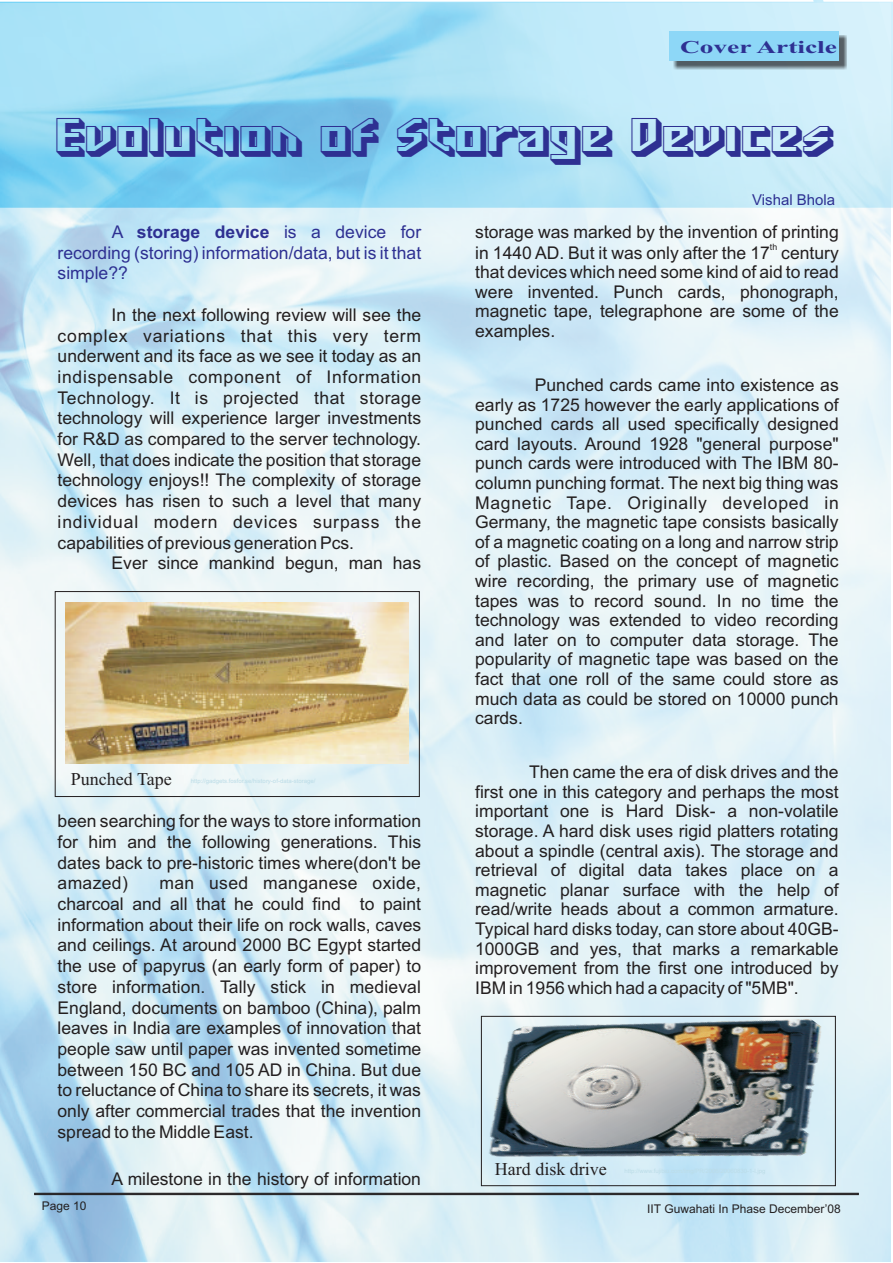
<style>
.page{position:relative;width:893px;height:1263px;background:#fff}
.page>*{position:absolute;margin:0;border:0;box-sizing:border-box;transform-origin:0 0}
.t1{font:48px "SF Funk Master";color:#2e3092}
.t2{font:18px "Times New Roman";color:#231f20}
.t3{font:700 18px "Times New Roman";color:#2e3092;scale:1.52 1}
.t4{font:17.55px/19.6px "Arial";color:#231f20;text-align:justify}
.t5{font:17.55px/20.7px "Arial";color:#2e3092;text-align:justify}
.t6{font:17.55px "Arial";letter-spacing:.025em;color:#231f20}
.t7{font:17.55px "Arial";letter-spacing:.04em;color:#231f20}
.t8{font:17.55px "Arial";letter-spacing:.05em;color:#231f20}
.t9{font:17.55px "Arial";letter-spacing:.02em;color:#231f20}
.t10{font:15px "Arial";color:#2e3092}
.t11{font:12px "Arial";color:#231f20}
.t12{font:8.7px "Arial";color:#231f20}
.t13{font:6px "Arial";color:#bbdce7}
.s1{font-weight:700}
</style>
<div class="page">
<svg style="left:0;top:0;width:893px;height:208px"></svg>
<img style="left:0;top:4px;width:891px;height:1258px">
<img style="left:65px;top:602px;width:343px;height:161px">
<div style="left:55px;top:591px;width:364px;height:206px;border:1px solid #231f20"></div>
<img style="left:483px;top:1018px;width:340px;height:138px">
<div style="left:481px;top:1016px;width:354px;height:170px;border:1px solid #231f20"></div>
<hr style="left:34px;top:1193px;width:825px;height:2px;background:#2c292a">
<div style="left:673px;top:35px;width:174px;height:35px;background:#231f20;opacity:.69"></div>
<div style="left:669px;top:31px;width:169px;height:30px;background:#8dd7f7"></div>
<p class="t3" style="left:680px;top:40px;width:105px">Cover Article</p>
<h1 class="t1" style="left:56px;top:117px;width:779px">Evolution of Storage Devices</h1>
<p class="t10" style="left:752px;top:194px;width:85px">Vishal Bhola</p>
<p class="t5" style="left:58px;top:223px;width:365px;text-indent:54px">A <span class="s1">storage device</span> is a device for recording (storing) information/data, but is it that simple??</p>
<p class="t4" style="left:475px;top:224px;width:365px">storage was marked by the invention of printing</p>
<p class="t12" style="left:770px;top:243px;width:9px">th</p>
<p class="t4" style="left:475px;top:244px;width:365px">in 1440 AD. But it was only after the 17 century that devices which need some kind of aid to read were invented. Punch cards, phonograph, magnetic tape, telegraphone are some of the</p>
<p class="t4" style="left:112px;top:306px;width:311px">In the next following review will see the</p>
<p class="t4" style="left:475px;top:323px;width:81px">examples.</p>
<p class="t4" style="left:58px;top:327px;width:365px;line-height:20.7px">complex variations that this very term underwent and its face as we see it today as an indispensable component of Information</p>
<p class="t4" style="left:535px;top:376px;width:305px">Punched cards came into existence as</p>
<p class="t6" style="left:58px;top:391px;width:365px">Technology. It is projected that storage</p>
<p class="t4" style="left:475px;top:396px;width:365px">early as 1725 however the early applications of</p>
<p class="t4" style="left:58px;top:410px;width:365px">technology will experience larger investments</p>
<p class="t4" style="left:475px;top:416px;width:365px">punched cards all used specifically designed</p>
<p class="t4" style="left:58px;top:431px;width:365px">for R&amp;D as compared to the server technology.</p>
<p class="t4" style="left:475px;top:435px;width:365px">card layouts. Around 1928 "general purpose"</p>
<p class="t4" style="left:58px;top:451px;width:365px">Well, that does indicate the position that storage</p>
<p class="t4" style="left:475px;top:455px;width:365px">punch cards were introduced with The IBM 80-</p>
<p class="t4" style="left:58px;top:472px;width:365px">technology enjoys!! The complexity of storage</p>
<p class="t4" style="left:475px;top:475px;width:365px">column punching format. The next big thing was</p>
<p class="t4" style="left:58px;top:493px;width:365px">devices has risen to such a level that many</p>
<p class="t7" style="left:475px;top:496px;width:365px">Magnetic Tape. Originally developed in</p>
<p class="t8" style="left:58px;top:515px;width:365px">individual modern devices surpass the</p>
<p class="t4" style="left:475px;top:514px;width:365px">Germany, the magnetic tape consists basically</p>
<p class="t4" style="left:58px;top:534px;width:298px">capabilities of previous generation Pcs.</p>
<p class="t4" style="left:475px;top:533px;width:365px">of a magnetic coating on a long and narrow strip</p>
<p class="t4" style="left:112px;top:555px;width:311px">Ever since mankind begun, man has</p>
<p class="t4" style="left:475px;top:553px;width:365px">of plastic. Based on the concept of magnetic wire recording, the primary use of magnetic tapes was to record sound. In no time the technology was extended to video recording and later on to computer data storage. The popularity of magnetic tape was based on the fact that one roll of the same could store as much data as could be stored on 10000 punch cards.</p>
<p class="t4" style="left:475px;top:764px;width:365px;text-indent:54px">Then came the era of disk drives and the first one in this category and perhaps the most important one is Hard Disk- a non-volatile</p>
<p class="t2" style="left:71px;top:773px;width:102px">Punched Tape</p>
<p class="t13" style="left:191px;top:779px;width:126px">http://gadgets.fosfor.se/history-of-data-storage/</p>
<p class="t4" style="left:58px;top:813px;width:365px">been searching for the ways to store information</p>
<p class="t4" style="left:475px;top:822px;width:365px">storage. A hard disk uses rigid platters rotating</p>
<p class="t4" style="left:58px;top:833px;width:365px">for him and the following generations. This</p>
<p class="t4" style="left:475px;top:842px;width:365px">about a spindle (central axis). The storage and</p>
<p class="t4" style="left:58px;top:854px;width:365px">dates back to pre-historic times where(don't be</p>
<p class="t4" style="left:475px;top:862px;width:365px">retrieval of digital data takes place on a</p>
<p class="t4" style="left:58px;top:875px;width:72px">amazed)</p>
<p class="t9" style="left:159px;top:876px;width:263px">man used manganese oxide,</p>
<p class="t4" style="left:475px;top:881px;width:365px">magnetic planar surface with the help of</p>
<p class="t4" style="left:58px;top:896px;width:365px">charcoal and all that he could find to paint</p>
<p class="t4" style="left:475px;top:901px;width:365px">read/write heads about a common armature.</p>
<p class="t4" style="left:58px;top:916px;width:365px">information about their life on rock walls, caves</p>
<p class="t4" style="left:475px;top:920px;width:365px">Typical hard disks today, can store about 40GB-</p>
<p class="t4" style="left:58px;top:937px;width:365px">and ceilings. At around 2000 BC Egypt started</p>
<p class="t4" style="left:475px;top:940px;width:365px">1000GB and yes, that marks a remarkable</p>
<p class="t4" style="left:58px;top:958px;width:365px">the use of papyrus (an early form of paper) to</p>
<p class="t4" style="left:475px;top:960px;width:365px">improvement from the first one introduced by</p>
<p class="t4" style="left:58px;top:978px;width:365px">store information. Tally stick in medieval</p>
<p class="t4" style="left:475px;top:979px;width:325px">IBM in 1956 which had a capacity of "5MB".</p>
<p class="t4" style="left:58px;top:998px;width:365px;line-height:20.7px">England, documents on bamboo (China), palm leaves in India are examples of innovation that people saw until paper was invented sometime between 150 BC and 105 AD in China. But due to reluctance of China to share its secrets, it was only after commercial trades that the invention spread to the Middle East.</p>
<p class="t4" style="left:112px;top:1171px;width:311px">A milestone in the history of information</p>
<p class="t2" style="left:495px;top:1162px;width:113px">Hard disk drive</p>
<p class="t11" style="left:42px;top:1201px;width:46px">Page 10</p>
<p class="t11" style="left:647px;top:1204px;width:195px">IIT Guwahati In Phase December’08</p>
</div>
